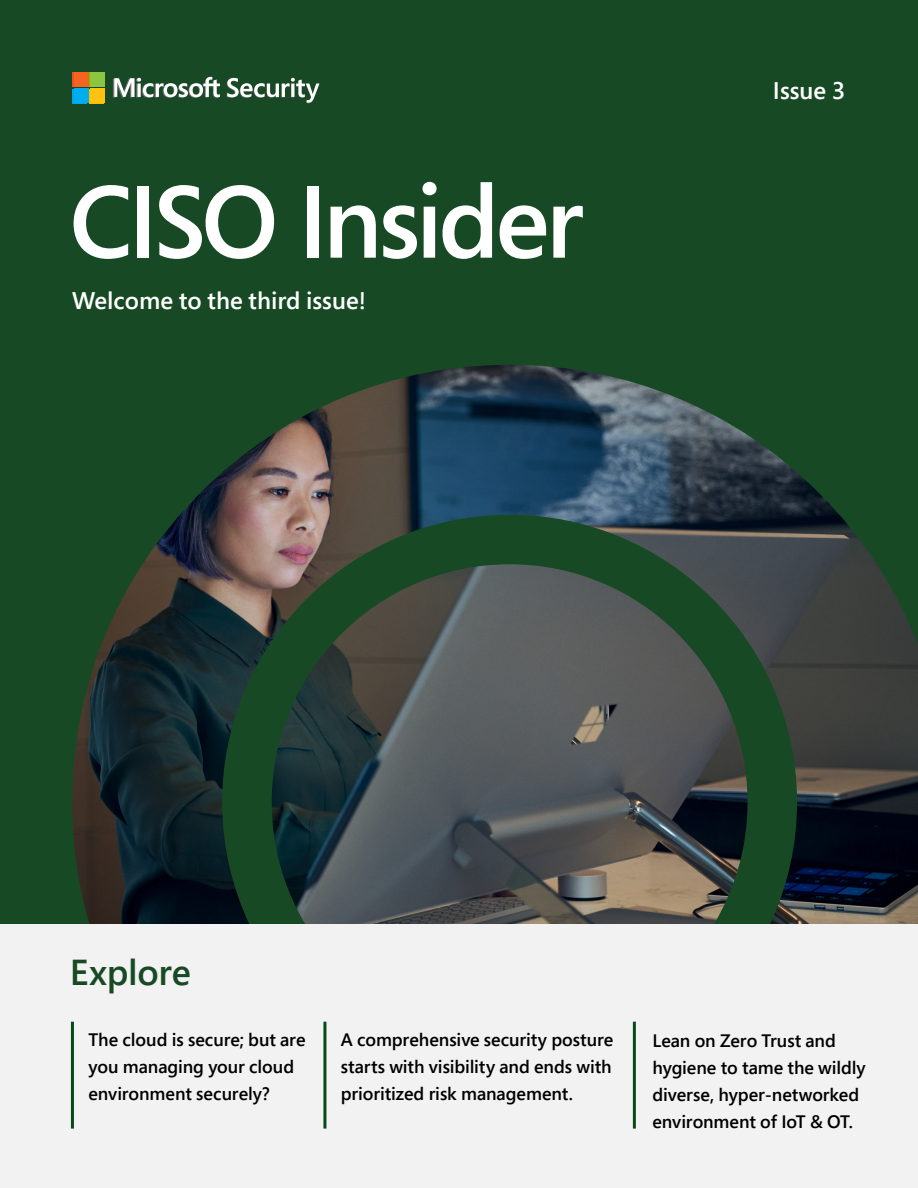
<style>
.page{position:relative;width:918px;height:1188px;background:#174a24}
.page>*{position:absolute;margin:0;border:0;box-sizing:border-box;transform-origin:0 0}
.t1{font:600 102px "Segoe Pro";letter-spacing:-.045em;color:#fff}
.t2{font:600 36px "Segoe Pro";letter-spacing:-.005em;color:#174a24}
.t3{font:600 24px "Segoe Pro";color:#fff}
.t4{font:600 18px/27px "Segoe Pro";color:#000}
</style>
<div class="page">
<div style="left:72px;top:72px;width:15px;height:15px;background:#f25022"></div>
<div style="left:89px;top:72px;width:14px;height:15px;background:#7fba00"></div>
<div style="left:72px;top:89px;width:15px;height:15px;background:#00a4ef"></div>
<div style="left:89px;top:89px;width:14px;height:15px;background:#ffb900"></div>
<svg style="left:227px;top:78px;width:92px;height:25px"></svg>
<svg style="left:113px;top:77px;width:107px;height:21px"></svg>
<div style="left:74px;top:72px;width:15px;height:15px;background:#f36421"></div>
<div style="left:90px;top:72px;width:15px;height:15px;background:#8bc63e"></div>
<div style="left:74px;top:88px;width:15px;height:15px;background:#00aeef"></div>
<div style="left:90px;top:88px;width:15px;height:15px;background:#fec210"></div>
<img style="left:72px;top:365px;width:846px;height:560px">
<div style="left:0;top:925px;width:918px;height:263px;background:#f2f2f2"></div>
<hr style="left:71px;top:1022px;width:3px;height:107px;background:#054b16">
<hr style="left:323px;top:1022px;width:3px;height:107px;background:#054b16">
<hr style="left:633px;top:1022px;width:3px;height:107px;background:#054b16">
<h1 class="t1" style="left:69px;top:152px;width:515px">CISO Insider</h1>
<p class="t3" style="left:72px;top:284px;width:295px">Welcome to the third issue!</p>
<p class="t3" style="left:773px;top:74px;width:74px">Issue 3</p>
<h2 class="t2" style="left:70px;top:947px;width:122px">Explore</h2>
<p class="t4" style="left:88px;top:1026px;width:219px">The cloud is secure; but are you managing your cloud environment securely?</p>
<p class="t4" style="left:341px;top:1026px;width:274px;text-align:justify">A comprehensive security posture starts with visibility and ends with prioritized risk management.</p>
<p class="t4" style="left:653px;top:1027px;width:215px">Lean on Zero Trust and hygiene to tame the wildly diverse, hyper-networked environment of IoT &amp; OT.</p>
</div>
